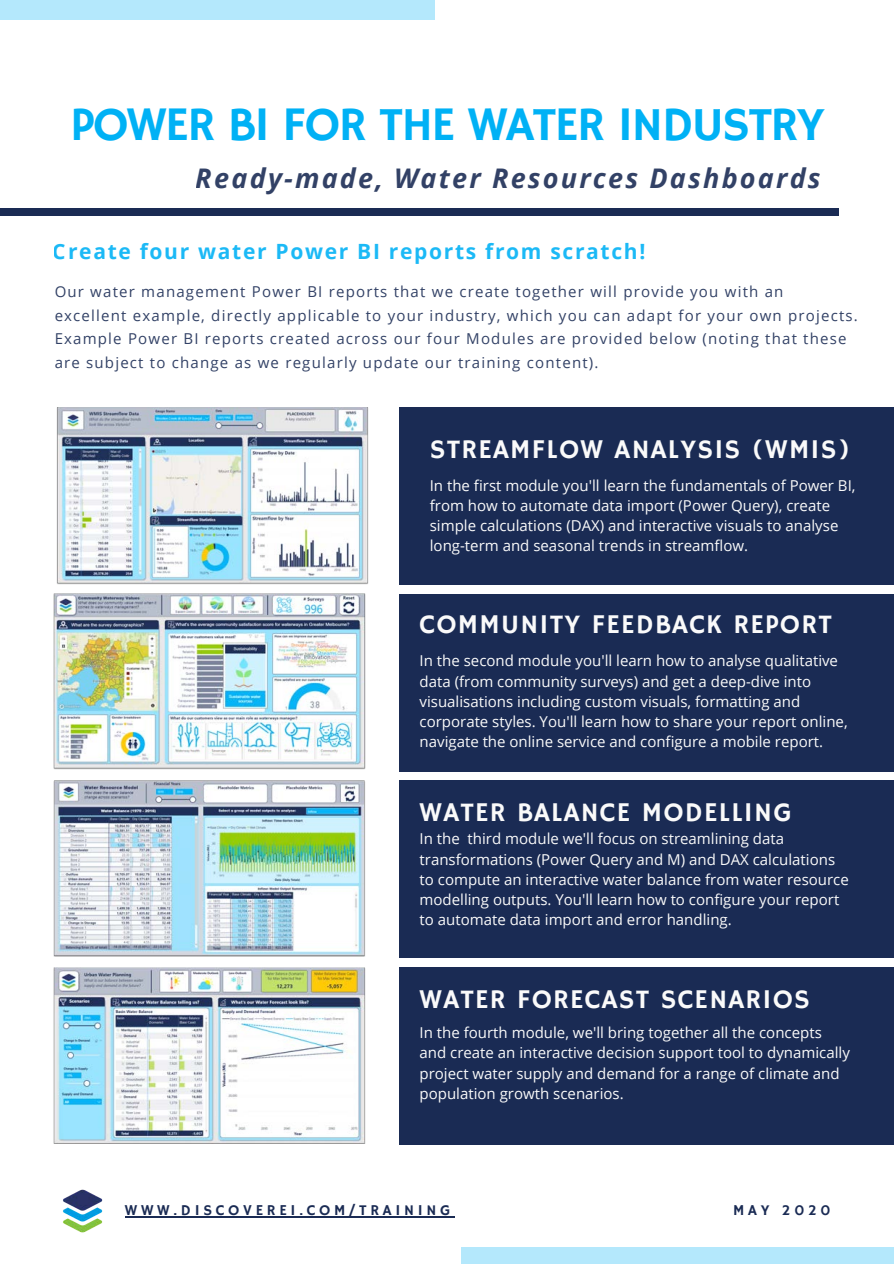
<style>
.page{position:relative;width:894px;height:1264px;background:#fff}
.page>*{position:absolute;margin:0;border:0;box-sizing:border-box;transform-origin:0 0}
.t1{font:48px "Hammersmith One";letter-spacing:-.035em;color:#00b1f5}
.t2{font:27px "Hammersmith One";letter-spacing:.045em;color:#fafafa}
.t3{font:italic 700 27px "Open Sans";letter-spacing:.08em;color:#1a2b54}
.t4{font:700 21px "Open Sans";letter-spacing:.08em;color:#00b1f5}
.t5{font:15px/20.2px "Open Sans";color:#fafafa}
.t6{font:15px/23.7px "Open Sans";letter-spacing:.08em;color:#1a2b54}
.t7{font:15px "Hammersmith One";letter-spacing:.245em;color:#1a2b54}
</style>
<div class="page">
<img style="left:56px;top:407px;width:313px;height:177px">
<div style="left:0;top:208px;width:838px;height:7px;background:#1a2b54"></div>
<img style="left:53px;top:594px;width:313px;height:175px">
<img style="left:53px;top:781px;width:312px;height:175px">
<img style="left:53px;top:968px;width:313px;height:175px">
<div style="left:399px;top:967px;width:494px;height:177px;background:#1a2b54"></div>
<div style="left:399px;top:407px;width:494px;height:177px;background:#1a2b54"></div>
<div style="left:0;top:0;width:434px;height:20px;background:#b4e8fc"></div>
<div style="left:399px;top:594px;width:494px;height:177px;background:#1a2b54"></div>
<div style="left:399px;top:780px;width:494px;height:177px;background:#1a2b54"></div>
<img style="left:63px;top:1189px;width:40px;height:44px">
<div style="left:461px;top:1247px;width:432px;height:16px;background:#b4e8fc"></div>
<hr style="left:125px;top:1216px;width:329px;height:1px;background:#1a2b54">
<h1 class="t1" style="left:70px;top:97px;width:755px">POWER BI FOR THE WATER INDUSTRY</h1>
<h2 class="t3" style="left:196px;top:159px;width:626px">Ready-made, Water Resources Dashboards</h2>
<h3 class="t4" style="left:53px;top:237px;width:594px">Create four water Power BI reports from scratch!</h3>
<p class="t6" style="left:54px;top:279px;width:804px">Our water management Power BI reports that we create together will provide you with an excellent example, directly applicable to your industry, which you can adapt for your own projects.<br>Example Power BI reports created across our four Modules are provided below (noting that these are subject to change as we regularly update our training content).</p>
<h2 class="t2" style="left:429px;top:433px;width:421px">STREAMFLOW ANALYSIS (WMIS)</h2>
<p class="t5" style="left:429px;top:474px;width:427px">In the first module you'll learn the fundamentals of Power BI, from how to automate data import (Power Query), create simple calculations (DAX) and interactive visuals to analyse long-term and seasonal trends in streamflow.</p>
<h2 class="t2" style="left:419px;top:609px;width:413px">COMMUNITY FEEDBACK REPORT</h2>
<p class="t5" style="left:419px;top:650px;width:429px">In the second module you'll learn how to analyse qualitative data (from community surveys) and get a deep-dive into visualisations including custom visuals, formatting and corporate styles. You'll learn how to share your report online, navigate the online service and configure a mobile report.</p>
<h2 class="t2" style="left:419px;top:796px;width:373px">WATER BALANCE MODELLING</h2>
<p class="t5" style="left:419px;top:828px;width:430px">In the third module we'll focus on streamlining data transformations (Power Query and M) and DAX calculations to compute an interactive water balance from water resource modelling outputs. You'll learn how to configure your report to automate data import and error handling.</p>
<h2 class="t2" style="left:419px;top:983px;width:392px">WATER FORECAST SCENARIOS</h2>
<p class="t5" style="left:419px;top:1022px;width:432px">In the fourth module, we'll bring together all the concepts and create an interactive decision support tool to dynamically project water supply and demand for a range of climate and population growth scenarios.</p>
<p class="t7" style="left:125px;top:1201px;width:327px">WWW.DISCOVEREI.COM/TRAINING</p>
<p class="t7" style="left:733px;top:1201px;width:99px">MAY 2020</p>
</div>
